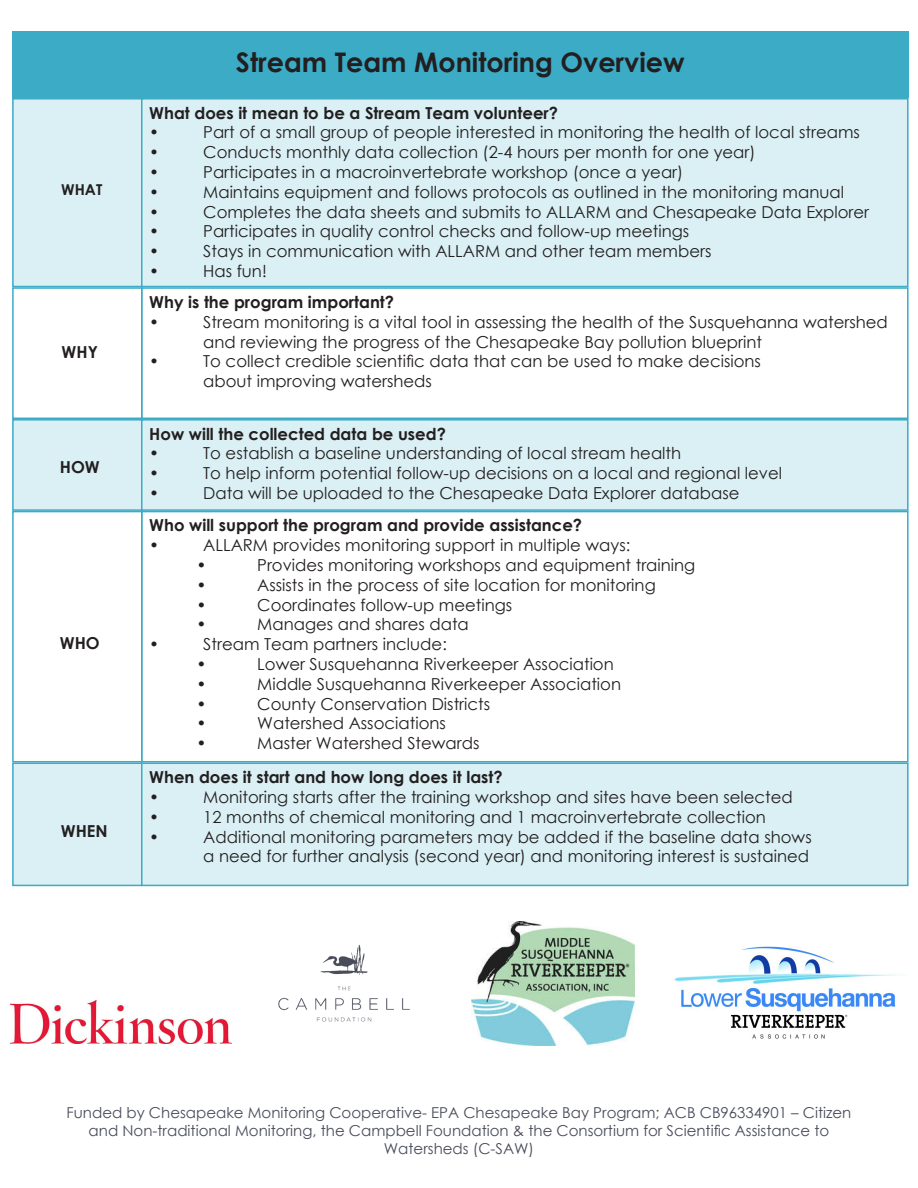
<style>
.page{position:relative;width:918px;height:1188px;background:#fff}
.page>*{position:absolute;margin:0;border:0;box-sizing:border-box;transform-origin:0 0}
.t1{font:700 27px "Century Gothic";color:#231f20}
.t2{font:16.5px/19.8px "Century Gothic";color:#231f20}
.t3{font:700 16.5px "Century Gothic";color:#231f20}
.t4{font:15px/18px "Century Gothic";color:#494c5b;text-align:center}
.t5{font:700 15px "Century Gothic";color:#231f20}
</style>
<div class="page">
<div style="left:12px;top:31px;width:897px;height:67px;background:#3cabc6"></div>
<div style="left:12px;top:98px;width:130px;height:189px;background:#daf0f5;border:2px solid #3cabc6"></div>
<div style="left:142px;top:99px;width:766px;height:188px;background:#daf0f5"></div>
<div style="left:141px;top:98px;width:768px;height:189px;border:2px solid #3cabc6"></div>
<div style="left:12px;top:287px;width:130px;height:132px;border:2px solid #3cabc6"></div>
<div style="left:141px;top:287px;width:768px;height:132px;border:2px solid #3cabc6"></div>
<div style="left:12px;top:419px;width:130px;height:92px;background:#daf0f5;border:2px solid #3cabc6"></div>
<div style="left:142px;top:420px;width:766px;height:90px;background:#daf0f5"></div>
<div style="left:141px;top:419px;width:768px;height:92px;border:2px solid #3cabc6"></div>
<div style="left:12px;top:511px;width:130px;height:251px;border:2px solid #3cabc6"></div>
<div style="left:141px;top:511px;width:768px;height:251px;border:2px solid #3cabc6"></div>
<div style="left:12px;top:762px;width:130px;height:124px;background:#daf0f5;border:2px solid #3cabc6"></div>
<div style="left:142px;top:763px;width:766px;height:122px;background:#daf0f5"></div>
<div style="left:141px;top:762px;width:768px;height:124px;border:2px solid #3cabc6"></div>
<img style="left:278px;top:944px;width:132px;height:78px">
<img style="left:11px;top:1000px;width:220px;height:44px">
<img style="left:674px;top:946px;width:226px;height:93px">
<img style="left:471px;top:921px;width:163px;height:124px">
<p class="t5" style="left:61px;top:178px;width:43px">WHAT</p>
<p class="t3" style="left:62px;top:339px;width:38px">WHY</p>
<p class="t3" style="left:60px;top:454px;width:41px">HOW</p>
<p class="t3" style="left:60px;top:631px;width:41px">WHO</p>
<p class="t3" style="left:61px;top:818px;width:48px">WHEN</p>
<p class="t1" style="left:236px;top:41px;width:450px">Stream Team Monitoring Overview</p>
<p class="t3" style="left:149px;top:100px;width:410px">What does it mean to be a Stream Team volunteer?</p>
<p class="t2" style="left:149px;top:122px;width:11px">•</p>
<p class="t2" style="left:203px;top:122px;width:658px">Part of a small group of people interested in monitoring the health of local streams</p>
<p class="t2" style="left:149px;top:142px;width:11px">•</p>
<p class="t2" style="left:203px;top:142px;width:554px">Conducts monthly data collection (2-4 hours per month for one year)</p>
<p class="t2" style="left:149px;top:162px;width:11px">•</p>
<p class="t2" style="left:203px;top:162px;width:482px">Participates in a macroinvertebrate workshop (once a year)</p>
<p class="t2" style="left:149px;top:182px;width:11px">•</p>
<p class="t2" style="left:203px;top:182px;width:642px">Maintains equipment and follows protocols as outlined in the monitoring manual</p>
<p class="t2" style="left:149px;top:202px;width:11px">•</p>
<p class="t2" style="left:203px;top:202px;width:668px">Completes the data sheets and submits to ALLARM and Chesapeake Data Explorer</p>
<p class="t2" style="left:149px;top:221px;width:11px">•</p>
<p class="t2" style="left:203px;top:221px;width:488px">Participates in quality control checks and follow-up meetings</p>
<p class="t2" style="left:149px;top:241px;width:11px">•</p>
<p class="t2" style="left:203px;top:241px;width:510px">Stays in communication with ALLARM and other team members</p>
<p class="t2" style="left:149px;top:261px;width:11px">•</p>
<p class="t2" style="left:203px;top:261px;width:65px">Has fun!</p>
<p class="t3" style="left:149px;top:289px;width:246px">Why is the program important?</p>
<p class="t2" style="left:149px;top:312px;width:11px">•</p>
<p class="t2" style="left:203px;top:312px;width:686px">Stream monitoring is a vital tool in assessing the health of the Susquehanna watershed and reviewing the progress of the Chesapeake Bay pollution blueprint</p>
<p class="t2" style="left:149px;top:351px;width:11px">•</p>
<p class="t2" style="left:203px;top:351px;width:559px">To collect credible scientific data that can be used to make decisions about improving watersheds</p>
<p class="t3" style="left:149px;top:421px;width:298px">How will the collected data be used?</p>
<p class="t2" style="left:149px;top:443px;width:11px">•</p>
<p class="t2" style="left:203px;top:443px;width:480px">To establish a baseline understanding of local stream health</p>
<p class="t2" style="left:149px;top:463px;width:11px">•</p>
<p class="t2" style="left:203px;top:463px;width:580px">To help inform potential follow-up decisions on a local and regional level</p>
<p class="t2" style="left:149px;top:483px;width:11px">•</p>
<p class="t2" style="left:203px;top:483px;width:538px">Data will be uploaded to the Chesapeake Data Explorer database</p>
<p class="t3" style="left:149px;top:513px;width:434px">Who will support the program and provide assistance?</p>
<p class="t2" style="left:149px;top:535px;width:11px">•</p>
<p class="t2" style="left:203px;top:535px;width:429px">ALLARM provides monitoring support in multiple ways:</p>
<p class="t2" style="left:196px;top:555px;width:11px">•</p>
<p class="t2" style="left:257px;top:555px;width:440px">Provides monitoring workshops and equipment training</p>
<p class="t2" style="left:196px;top:575px;width:11px">•</p>
<p class="t2" style="left:257px;top:575px;width:400px">Assists in the process of site location for monitoring</p>
<p class="t2" style="left:196px;top:595px;width:11px">•</p>
<p class="t2" style="left:257px;top:595px;width:257px">Coordinates follow-up meetings</p>
<p class="t2" style="left:196px;top:614px;width:11px">•</p>
<p class="t2" style="left:257px;top:614px;width:213px">Manages and shares data</p>
<p class="t2" style="left:149px;top:634px;width:11px">•</p>
<p class="t2" style="left:203px;top:634px;width:245px">Stream Team partners include:</p>
<p class="t2" style="left:196px;top:654px;width:11px">•</p>
<p class="t2" style="left:257px;top:654px;width:358px">Lower Susquehanna Riverkeeper Association</p>
<p class="t2" style="left:196px;top:674px;width:11px">•</p>
<p class="t2" style="left:257px;top:674px;width:365px">Middle Susquehanna Riverkeeper Association</p>
<p class="t2" style="left:196px;top:694px;width:11px">•</p>
<p class="t2" style="left:257px;top:694px;width:234px">County Conservation Districts</p>
<p class="t2" style="left:196px;top:713px;width:11px">•</p>
<p class="t2" style="left:257px;top:713px;width:190px">Watershed Associations</p>
<p class="t2" style="left:196px;top:733px;width:11px">•</p>
<p class="t2" style="left:257px;top:733px;width:224px">Master Watershed Stewards</p>
<p class="t3" style="left:149px;top:765px;width:355px">When does it start and how long does it last?</p>
<p class="t2" style="left:149px;top:787px;width:11px">•</p>
<p class="t2" style="left:203px;top:787px;width:591px">Monitoring starts after the training workshop and sites have been selected</p>
<p class="t2" style="left:149px;top:807px;width:11px">•</p>
<p class="t2" style="left:203px;top:807px;width:564px">12 months of chemical monitoring and 1 macroinvertebrate collection</p>
<p class="t2" style="left:149px;top:826px;width:11px">•</p>
<p class="t2" style="left:203px;top:826px;width:610px">Additional monitoring parameters may be added if the baseline data shows a need for further analysis (second year) and monitoring interest is sustained</p>
<p class="t4" style="left:67px;top:1103px;width:786px">Funded by Chesapeake Monitoring Cooperative- EPA Chesapeake Bay Program; ACB CB96334901 – Citizen and Non-traditional Monitoring, the Campbell Foundation &amp; the Consortium for Scientific Assistance to<br>Watersheds (C-SAW)</p>
</div>
